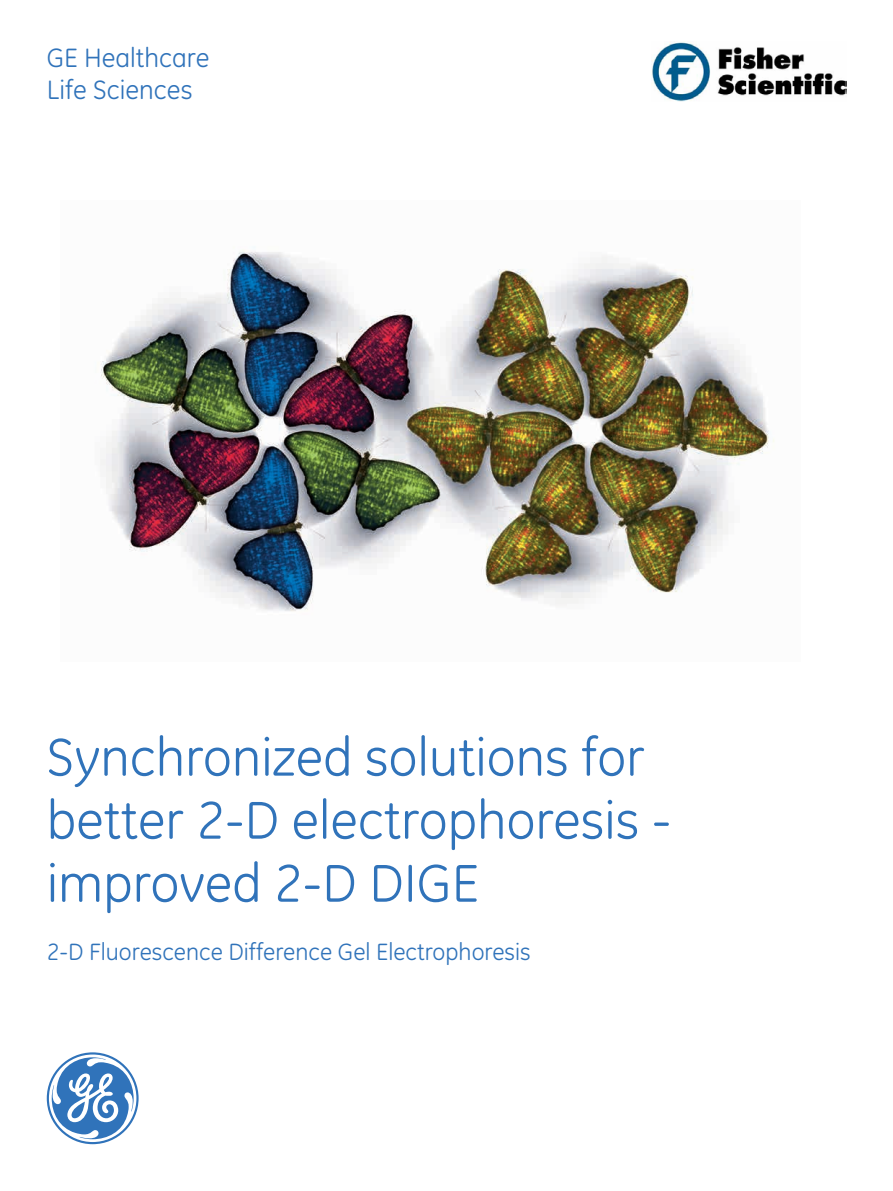
<style>
.page{position:relative;width:893px;height:1191px;background:#fff}
.page>*{position:absolute;margin:0;border:0;box-sizing:border-box;transform-origin:0 0}
.t1{font:54px/63px "GE Inspira";color:#3073ba}
.t2{font:27px/31.5px "GE Inspira";color:#3073ba}
.t3{font:24px "GE Inspira";color:#3073ba}
</style>
<div class="page">
<svg style="left:47px;top:1052px;width:92px;height:92px"></svg>
<img style="left:100px;top:247px;width:674px;height:365px">
<img style="left:652px;top:41px;width:194px;height:60px">
<p class="t2" style="left:47px;top:42px;width:164px">GE Healthcare<br>Life Sciences</p>
<p class="t1" style="left:47px;top:725px;width:626px">Synchronized solutions for better 2-D electrophoresis - improved 2-D DIGE</p>
<p class="t3" style="left:47px;top:938px;width:485px">2-D Fluorescence Difference Gel Electrophoresis</p>
</div>
